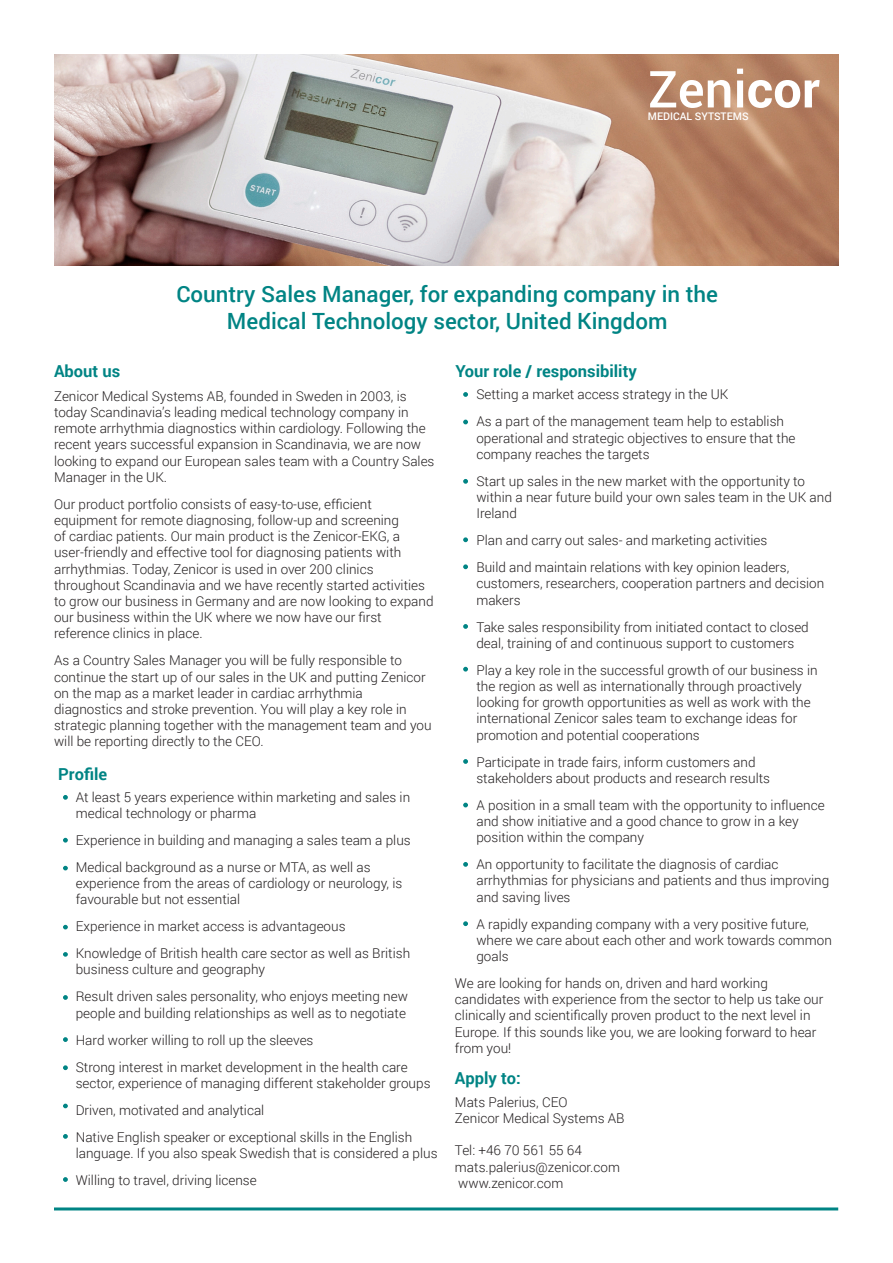
<style>
.page{position:relative;width:893px;height:1263px;background:#fff}
.page>*{position:absolute;margin:0;border:0;box-sizing:border-box;transform-origin:0 0}
.t1{font:500 51px "Roboto";color:#fff}
.t2{font:500 22.35px "Roboto";color:#008484}
.t3{font:700 16.5px "Roboto";color:#008484}
.t4{font:300 13.5px/16.2px "Roboto";color:#231f20}
.t5{font:500 10.5px "Roboto";color:#fff}
.s1{font-weight:700}
</style>
<div class="page">
<img style="left:55px;top:54px;width:783px;height:212px">
<svg style="left:63px;top:866px;width:5px;height:4px"></svg>
<svg style="left:63px;top:925px;width:5px;height:4px"></svg>
<svg style="left:63px;top:952px;width:5px;height:5px"></svg>
<svg style="left:63px;top:1104px;width:5px;height:4px"></svg>
<svg style="left:463px;top:624px;width:5px;height:5px"></svg>
<svg style="left:463px;top:564px;width:5px;height:5px"></svg>
<svg style="left:463px;top:667px;width:5px;height:4px"></svg>
<svg style="left:463px;top:420px;width:5px;height:4px"></svg>
<svg style="left:463px;top:479px;width:5px;height:5px"></svg>
<svg style="left:463px;top:537px;width:5px;height:5px"></svg>
<svg style="left:463px;top:759px;width:5px;height:5px"></svg>
<svg style="left:463px;top:803px;width:5px;height:4px"></svg>
<svg style="left:463px;top:862px;width:5px;height:5px"></svg>
<svg style="left:463px;top:921px;width:5px;height:5px"></svg>
<svg style="left:63px;top:795px;width:5px;height:5px"></svg>
<svg style="left:63px;top:838px;width:5px;height:5px"></svg>
<svg style="left:63px;top:995px;width:5px;height:5px"></svg>
<svg style="left:63px;top:1037px;width:5px;height:5px"></svg>
<svg style="left:63px;top:1065px;width:5px;height:5px"></svg>
<svg style="left:63px;top:1134px;width:5px;height:5px"></svg>
<svg style="left:63px;top:1177px;width:5px;height:5px"></svg>
<svg style="left:463px;top:392px;width:5px;height:5px"></svg>
<hr style="left:54px;top:1207px;width:784px;height:3px;background:#008484">
<p class="t1" style="left:648px;top:53px;width:173px">Zeni<span class="s1">cor</span></p>
<p class="t5" style="left:648px;top:109px;width:102px">MEDICAL SYTSTEMS</p>
<p class="t2" style="left:176px;top:278px;width:543px">Country Sales Manager, for expanding company in the</p>
<p class="t2" style="left:227px;top:305px;width:442px">Medical Technology sector, United Kingdom</p>
<p class="t3" style="left:54px;top:360px;width:68px">About us</p>
<p class="t4" style="left:54px;top:387px;width:382px">Zenicor Medical Systems AB, founded in Sweden in 2003, is today Scandinavia’s leading medical technology company in remote arrhythmia diagnostics within cardiology. Following the recent years successful expansion in Scandinavia, we are now looking to expand our European sales team with a Country Sales Manager in the UK.</p>
<p class="t4" style="left:54px;top:495px;width:319px">Our product portfolio consists of easy-to-use, efficient</p>
<p class="t4" style="left:54px;top:512px;width:349px">equipment for remote diagnosing, follow-up and screening of cardiac patients. Our main product is the Zenicor-EKG, a user-friendly and effective tool for diagnosing patients with</p>
<p class="t4" style="left:54px;top:560px;width:321px">arrhythmias. Today, Zenicor is used in over 200 clinics</p>
<p class="t4" style="left:54px;top:576px;width:381px">throughout Scandinavia and we have recently started activities to grow our business in Germany and are now looking to expand our business within the UK where we now have our first</p>
<p class="t4" style="left:54px;top:625px;width:150px">reference clinics in place.</p>
<p class="t4" style="left:54px;top:652px;width:349px">As a Country Sales Manager you will be fully responsible to</p>
<p class="t4" style="left:54px;top:668px;width:373px">continue the start up of our sales in the UK and putting Zenicor on the map as a market leader in cardiac arrhythmia</p>
<p class="t4" style="left:54px;top:701px;width:379px">diagnostics and stroke prevention. You will play a key role in strategic planning together with the management team and you will be reporting directly to the CEO.</p>
<p class="t3" style="left:58px;top:763px;width:51px">Profile</p>
<p class="t4" style="left:76px;top:788px;width:336px">At least 5 years experience within marketing and sales in medical technology or pharma</p>
<p class="t4" style="left:76px;top:831px;width:336px">Experience in building and managing a sales team a plus</p>
<p class="t4" style="left:76px;top:858px;width:296px">Medical background as a nurse or MTA, as well as</p>
<p class="t4" style="left:76px;top:874px;width:328px">experience from the areas of cardiology or neurology, is favourable but not essential</p>
<p class="t4" style="left:76px;top:918px;width:271px">Experience in market access is advantageous</p>
<p class="t4" style="left:76px;top:945px;width:336px">Knowledge of British health care sector as well as British business culture and geography</p>
<p class="t4" style="left:76px;top:988px;width:334px">Result driven sales personality, who enjoys meeting new people and building relationships as well as to negotiate</p>
<p class="t4" style="left:76px;top:1031px;width:239px">Hard worker willing to roll up the sleeves</p>
<p class="t4" style="left:76px;top:1058px;width:356px">Strong interest in market development in the health care sector, experience of managing different stakeholder groups</p>
<p class="t4" style="left:76px;top:1101px;width:190px">Driven, motivated and analytical</p>
<p class="t4" style="left:76px;top:1128px;width:363px">Native English speaker or exceptional skills in the English language. If you also speak Swedish that is considered a plus</p>
<p class="t4" style="left:76px;top:1171px;width:183px">Willing to travel, driving license</p>
<p class="t3" style="left:455px;top:360px;width:183px">Your role / responsibility</p>
<p class="t4" style="left:476px;top:386px;width:254px">Setting a market access strategy in the UK</p>
<p class="t4" style="left:476px;top:413px;width:309px">As a part of the management team help to establish</p>
<p class="t4" style="left:476px;top:429px;width:321px">operational and strategic objectives to ensure that the</p>
<p class="t4" style="left:476px;top:445px;width:175px">company reaches the targets</p>
<p class="t4" style="left:476px;top:472px;width:357px">Start up sales in the new market with the opportunity to within a near future build your own sales team in the UK and<br>Ireland</p>
<p class="t4" style="left:476px;top:532px;width:292px">Plan and carry out sales- and marketing activities</p>
<p class="t4" style="left:476px;top:559px;width:314px">Build and maintain relations with key opinion leaders,</p>
<p class="t4" style="left:476px;top:575px;width:349px">customers, researchers, cooperation partners and decision makers</p>
<p class="t4" style="left:476px;top:618px;width:334px">Take sales responsibility from initiated contact to closed deal, training of and continuous support to customers</p>
<p class="t4" style="left:476px;top:661px;width:343px">Play a key role in the successful growth of our business in the region as well as internationally through proactively</p>
<p class="t4" style="left:476px;top:694px;width:336px">looking for growth opportunities as well as work with the international Zenicor sales team to exchange ideas for</p>
<p class="t4" style="left:476px;top:726px;width:225px">promotion and potential cooperations</p>
<p class="t4" style="left:476px;top:753px;width:281px">Participate in trade fairs, inform customers and</p>
<p class="t4" style="left:476px;top:769px;width:295px">stakeholders about products and research results</p>
<p class="t4" style="left:476px;top:796px;width:350px">A position in a small team with the opportunity to influence and show initiative and a good chance to grow in a key</p>
<p class="t4" style="left:476px;top:829px;width:169px">position within the company</p>
<p class="t4" style="left:476px;top:856px;width:304px">An opportunity to facilitate the diagnosis of cardiac</p>
<p class="t4" style="left:476px;top:872px;width:354px">arrhythmias for physicians and patients and thus improving and saving lives</p>
<p class="t4" style="left:476px;top:915px;width:357px">A rapidly expanding company with a very positive future, where we care about each other and work towards common goals</p>
<p class="t4" style="left:455px;top:975px;width:314px">We are looking for hands on, driven and hard working</p>
<p class="t4" style="left:455px;top:991px;width:370px">candidates with experience from the sector to help us take our clinically and scientifically proven product to the next level in Europe. If this sounds like you, we are looking forward to hear from you!</p>
<p class="t3" style="left:455px;top:1066px;width:67px">Apply to:</p>
<p class="t4" style="left:455px;top:1093px;width:114px">Mats Palerius, CEO</p>
<p class="t4" style="left:455px;top:1110px;width:171px">Zenicor Medical Systems AB</p>
<p class="t4" style="left:455px;top:1142px;width:128px">Tel: +46 70 561 55 64</p>
<p class="t4" style="left:455px;top:1158px;width:166px">mats.palerius@zenicor.com</p>
<p class="t4" style="left:458px;top:1174px;width:107px">www.zenicor.com</p>
</div>
